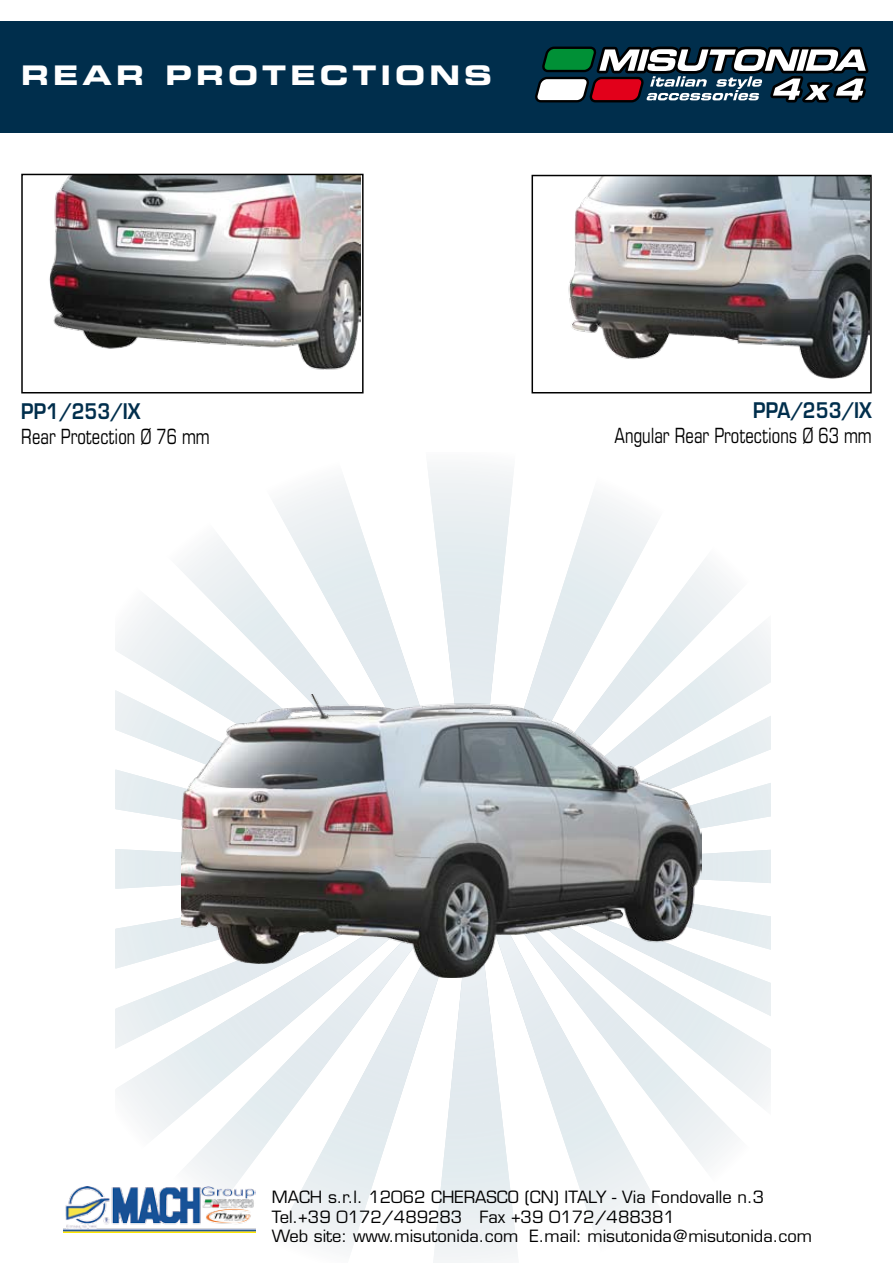
<style>
.page{position:relative;width:893px;height:1263px;background:#fff}
.page>*{position:absolute;margin:0;border:0;box-sizing:border-box;transform-origin:0 0}
.t1{font:27px "Eurostile LT Std Bold Ex 2";letter-spacing:.15em;color:#fff}
.t2{font:condensed 21px "Eurostile LT Std";color:#000;scale:.87 1}
.t3{font:600 21px "Eurostile LT Std";color:#002e4c;scale:.87 1}
.t4{font:16.5px/19.8px "Eurostile LT Std";color:#000}
</style>
<div class="page">
<svg style="left:116px;top:467px;width:655px;height:796px"></svg>
<img style="left:49px;top:177px;width:312px;height:193px">
<div style="left:21px;top:174px;width:343px;height:219px;border:2px solid #000"></div>
<img style="left:568px;top:178px;width:301px;height:201px">
<div style="left:531px;top:175px;width:341px;height:218px;border:2px solid #000"></div>
<div style="left:0;top:21px;width:893px;height:112px;background:#002e4c"></div>
<svg style="left:535px;top:46px;width:334px;height:57px"></svg>
<img style="left:181px;top:695px;width:521px;height:283px">
<img style="left:64px;top:1187px;width:191px;height:46px">
<h1 class="t1" style="left:21px;top:56px;width:472px">REAR PROTECTIONS</h1>
<p class="t3" style="left:21px;top:398px;width:139px">PP1/253/IX</p>
<p class="t2" style="left:21px;top:424px;width:218px">Rear Protection Ø 76 mm</p>
<p class="t3" style="left:753px;top:397px;width:138px">PPA/253/IX</p>
<p class="t2" style="left:615px;top:423px;width:297px">Angular Rear Protections Ø 63 mm</p>
<p class="t4" style="left:272px;top:1187px;width:542px">MACH s.r.l. 12062 CHERASCO (CN) ITALY - Via Fondovalle n.3<br>Tel.+39 0172/489283 Fax +39 0172/488381<br>Web site: www.misutonida.com E.mail: misutonida@misutonida.com</p>
</div>
